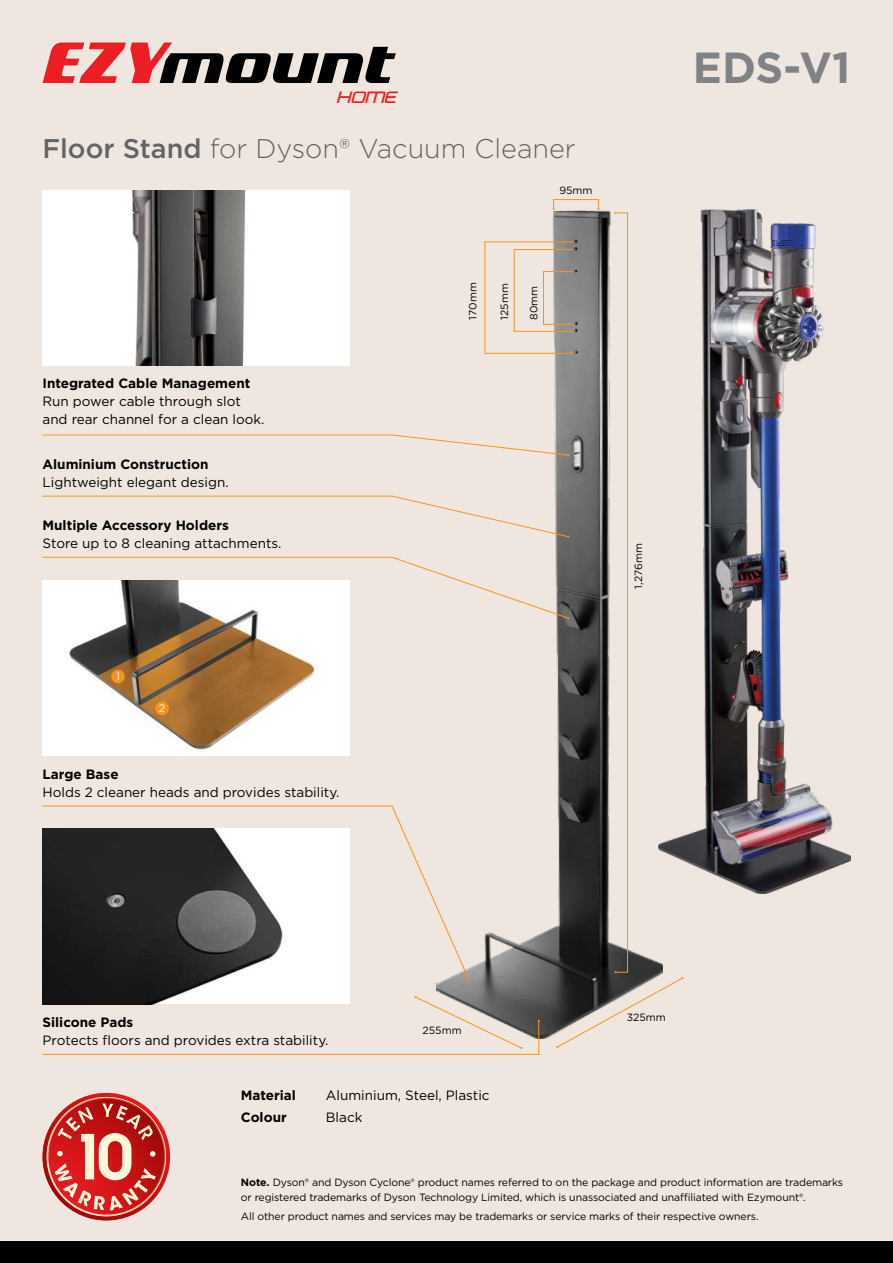
<style>
.page{position:relative;width:893px;height:1263px;background:#efe7df}
.page>*{position:absolute;margin:0;border:0;box-sizing:border-box;transform-origin:0 0}
.t1{font:700 43.5px "Gotham";color:#808285}
.t2{font:300 27px "Gotham";color:#636466}
.t3{font:18px "Trade Marker Light Italic Alt";color:#ed1d24}
.t4{font:13.5px/18px "Gotham";color:#000}
.t5{font:700 13.5px "Gotham";color:#000}
.t6{font:10.8px "Gotham";color:#fff}
.t7{font:10.5px/15px "Gotham";letter-spacing:-.01em;color:#000}
.s1{font-weight:500}
.s2{font-weight:700}
</style>
<div class="page">
<img style="left:664px;top:210px;width:186px;height:683px">
<img style="left:435px;top:210px;width:229px;height:829px">
<img style="left:43px;top:981px;width:281px;height:15px">
<div style="left:43px;top:580px;width:307px;height:176px;background:#fff"></div>
<img style="left:69px;top:619px;width:248px;height:131px">
<div style="left:43px;top:190px;width:307px;height:176px;background:#fff"></div>
<img style="left:132px;top:190px;width:114px;height:176px">
<div style="left:111px;top:670px;width:14px;height:13px;background:#f7941e;border-radius:50%"></div>
<div style="left:155px;top:702px;width:14px;height:13px;background:#f7941e;border-radius:50%"></div>
<div style="left:615px;top:213px;width:13px;height:759px;border:1px solid #f7941e"></div>
<svg style="left:556px;top:971px;width:127px;height:77px"></svg>
<svg style="left:42px;top:996px;width:498px;height:59px"></svg>
<svg style="left:42px;top:496px;width:527px;height:42px"></svg>
<svg style="left:42px;top:434px;width:527px;height:22px"></svg>
<svg style="left:42px;top:557px;width:527px;height:62px"></svg>
<svg style="left:42px;top:805px;width:428px;height:176px"></svg>
<div style="left:553px;top:199px;width:46px;height:10px;border:1px solid #f7941e"></div>
<div style="left:514px;top:249px;width:58px;height:83px;border:1px solid #f7941e"></div>
<svg style="left:570px;top:241px;width:3px;height:10px"></svg>
<div style="left:543px;top:271px;width:29px;height:54px;border:1px solid #f7941e"></div>
<svg style="left:570px;top:323px;width:3px;height:9px"></svg>
<svg style="left:43px;top:43px;width:353px;height:40px"></svg>
<div style="left:0;top:1242px;width:893px;height:21px;background:#000"></div>
<svg style="left:43px;top:1093px;width:127px;height:127px"></svg>
<svg style="left:47px;top:1098px;width:118px;height:118px"></svg>
<svg style="left:55px;top:1103px;width:101px;height:107px"></svg>
<h3 class="t3" style="left:336px;top:87px;width:61px">HOME</h3>
<h2 class="t2" style="left:43px;top:131px;width:535px"><span class="s1">Floor Stand</span> for Dyson® Vacuum Cleaner</h2>
<p class="t5" style="left:43px;top:375px;width:209px">Integrated Cable Management</p>
<p class="t4" style="left:43px;top:392px;width:224px">Run power cable through slot and rear channel for a clean look.</p>
<p class="t5" style="left:43px;top:455px;width:168px">Aluminium Construction</p>
<p class="t4" style="left:43px;top:473px;width:188px">Lightweight elegant design.</p>
<p class="t5" style="left:43px;top:516px;width:188px">Multiple Accessory Holders</p>
<p class="t4" style="left:43px;top:534px;width:241px">Store up to 8 cleaning attachments.</p>
<p class="t6" style="left:116px;top:669px;width:5px">1</p>
<p class="t6" style="left:159px;top:701px;width:8px">2</p>
<p class="t5" style="left:43px;top:765px;width:78px">Large Base</p>
<p class="t4" style="left:43px;top:782px;width:299px">Holds 2 cleaner heads and provides stability.</p>
<p class="t7" style="left:559px;top:182px;width:35px">95mm</p>
<p class="t7" style="left:465px;top:320px;width:39px;rotate:-90deg">170mm</p>
<p class="t7" style="left:497px;top:320px;width:38px;rotate:-90deg">125mm</p>
<p class="t7" style="left:526px;top:320px;width:36px;rotate:-90deg">80mm</p>
<p class="t7" style="left:631px;top:589px;width:47px;rotate:-90deg">1,276mm</p>
<h1 class="t1" style="left:693px;top:39px;width:159px">EDS-V1</h1>
<p class="t5" style="left:43px;top:1013px;width:92px">Silicone Pads</p>
<p class="t4" style="left:43px;top:1031px;width:287px">Protects floors and provides extra stability.</p>
<p class="t7" style="left:423px;top:1022px;width:41px">255mm</p>
<p class="t5" style="left:241px;top:1086px;width:57px">Material</p>
<p class="t4" style="left:326px;top:1086px;width:165px">Aluminium, Steel, Plastic</p>
<p class="t5" style="left:241px;top:1108px;width:47px">Colour</p>
<p class="t4" style="left:326px;top:1108px;width:38px">Black</p>
<p class="t7" style="left:627px;top:1009px;width:41px">325mm</p>
<p class="t7" style="left:241px;top:1175px;width:604px"><span class="s2">Note.</span> Dyson® and Dyson Cyclone® product names referred to on the package and product information are trademarks or registered trademarks of Dyson Technology Limited, which is unassociated and unaffiliated with Ezymount®.</p>
<p class="t7" style="left:241px;top:1209px;width:519px">All other product names and services may be trademarks or service marks of their respective owners.</p>
</div>
